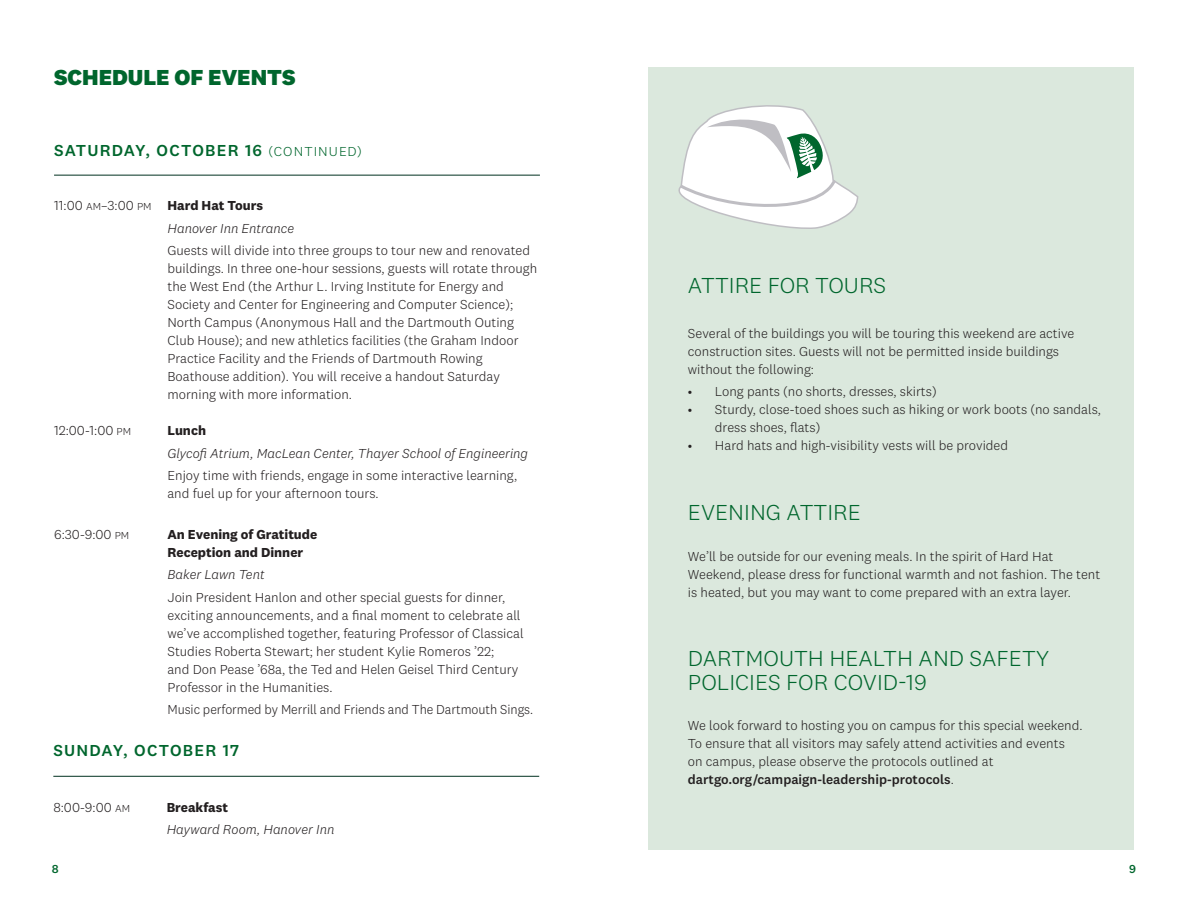
<style>
.page{position:relative;width:1188px;height:918px;background:#fff}
.page>*{position:absolute;margin:0;border:0;box-sizing:border-box;transform-origin:0 0}
.t1{font:300 22.5px/24px "National 2";color:#00662d}
.t2{font:800 22.5px "National 2";color:#00662d}
.Day_of_the_Week{font:500 16.5px "National 2";letter-spacing:.07em;color:#00662d}
.t3{font:300 13.5px/18px "National 2";color:#231f20}
.t4{font:italic 300 13.5px "National 2";color:#231f20}
.t5{font:700 13.5px/18px "National 2";color:#231f20}
.t6{font:300 13.5px "National 2";color:#231f20;scale:.96 1}
.t7{font:500 12px "National 2";color:#00662d}
.s1{font-weight:300;font-size:13.5px}
.s2{font-size:10.5px}
.s3{font-weight:500}
</style>
<div class="page">
<div style="left:648px;top:68px;width:486px;height:782px;background:#dbe8dd"></div>
<hr style="left:54px;top:175px;width:486px;height:1px;background:#003120">
<hr style="left:53px;top:776px;width:486px;height:1px;background:#003120">
<svg style="left:678px;top:105px;width:181px;height:124px"></svg>
<p class="t2" style="left:54px;top:63px;width:243px">SCHEDULE OF EVENTS</p>
<p class="Day_of_the_Week" style="left:54px;top:140px;width:309px">SATURDAY, OCTOBER 16 <span class="s1">(CONTINUED)</span></p>
<p class="t3" style="left:54px;top:196px;width:99px">11:00 <span class="s2">AM</span>–3:00 <span class="s2">PM</span></p>
<p class="t3" style="left:54px;top:421px;width:79px">12:00-1:00 <span class="s2">PM</span></p>
<p class="t3" style="left:54px;top:525px;width:77px">6:30-9:00 <span class="s2">PM</span></p>
<p class="t5" style="left:167px;top:196px;width:97px">Hard Hat Tours</p>
<p class="t4" style="left:167px;top:220px;width:128px">Hanover Inn Entrance</p>
<p class="t3" style="left:167px;top:241px;width:371px">Guests will divide into three groups to tour new and renovated buildings. In three one-hour sessions, guests will rotate through the West End (the Arthur L. Irving Institute for Energy and Society and Center for Engineering and Computer Science); North Campus (Anonymous Hall and the Dartmouth Outing Club House); and new athletics facilities (the Graham Indoor Practice Facility and the Friends of Dartmouth Rowing Boathouse addition). You will receive a handout Saturday morning with more information.</p>
<p class="t5" style="left:167px;top:421px;width:40px">Lunch</p>
<p class="t4" style="left:167px;top:445px;width:362px">Glycofi Atrium, MacLean Center, Thayer School of Engineering</p>
<p class="t3" style="left:167px;top:466px;width:351px">Enjoy time with friends, engage in some interactive learning, and fuel up for your afternoon tours.</p>
<p class="t5" style="left:167px;top:525px;width:151px">An Evening of Gratitude<br>Reception and Dinner</p>
<p class="t4" style="left:167px;top:567px;width:99px">Baker Lawn Tent</p>
<p class="t3" style="left:167px;top:588px;width:358px">Join President Hanlon and other special guests for dinner, exciting announcements, and a final moment to celebrate all we’ve accomplished together, featuring Professor of Classical Studies Roberta Stewart; her student Kylie Romeros ’22;<br>and Don Pease ’68a, the Ted and Helen Geisel Third Century Professor in the Humanities.</p>
<p class="t6" style="left:167px;top:702px;width:382px">Music performed by Merrill and Friends and The Dartmouth Sings.</p>
<p class="Day_of_the_Week" style="left:53px;top:741px;width:187px">SUNDAY, OCTOBER 17</p>
<p class="t3" style="left:53px;top:798px;width:78px">8:00-9:00 <span class="s2">AM</span></p>
<p class="t5" style="left:167px;top:798px;width:63px">Breakfast</p>
<p class="t4" style="left:167px;top:822px;width:169px">Hayward Room, Hanover Inn</p>
<p class="t1" style="left:688px;top:273px;width:200px">ATTIRE FOR TOURS</p>
<p class="t3" style="left:688px;top:324px;width:388px">Several of the buildings you will be touring this weekend are active construction sites. Guests will not be permitted inside buildings without the following:</p>
<p class="t3" style="left:688px;top:382px;width:250px">• Long pants (no shorts, dresses, skirts)</p>
<p class="t3" style="left:715px;top:400px;width:388px;text-indent:-27px">• Sturdy, close-toed shoes such as hiking or work boots (no sandals, dress shoes, flats)</p>
<p class="t3" style="left:688px;top:436px;width:322px">• Hard hats and high-visibility vests will be provided</p>
<p class="t1" style="left:688px;top:501px;width:174px">EVENING ATTIRE</p>
<p class="t3" style="left:688px;top:547px;width:414px">We’ll be outside for our evening meals. In the spirit of Hard Hat<br>Weekend, please dress for functional warmth and not fashion. The tent is heated, but you may want to come prepared with an extra layer.</p>
<p class="t1" style="left:688px;top:646px;width:363px">DARTMOUTH HEALTH AND SAFETY<br>POLICIES FOR COVID-19</p>
<p class="t3" style="left:688px;top:716px;width:396px">We look forward to hosting you on campus for this special weekend.<br>To ensure that all visitors may safely attend activities and events on campus, please observe the protocols outlined at <span class="s3">dartgo.org/campaign-leadership-protocols</span>.</p>
<p class="t7" style="left:52px;top:862px;width:8px">8</p>
<p class="t7" style="left:1129px;top:862px;width:8px">9</p>
</div>
